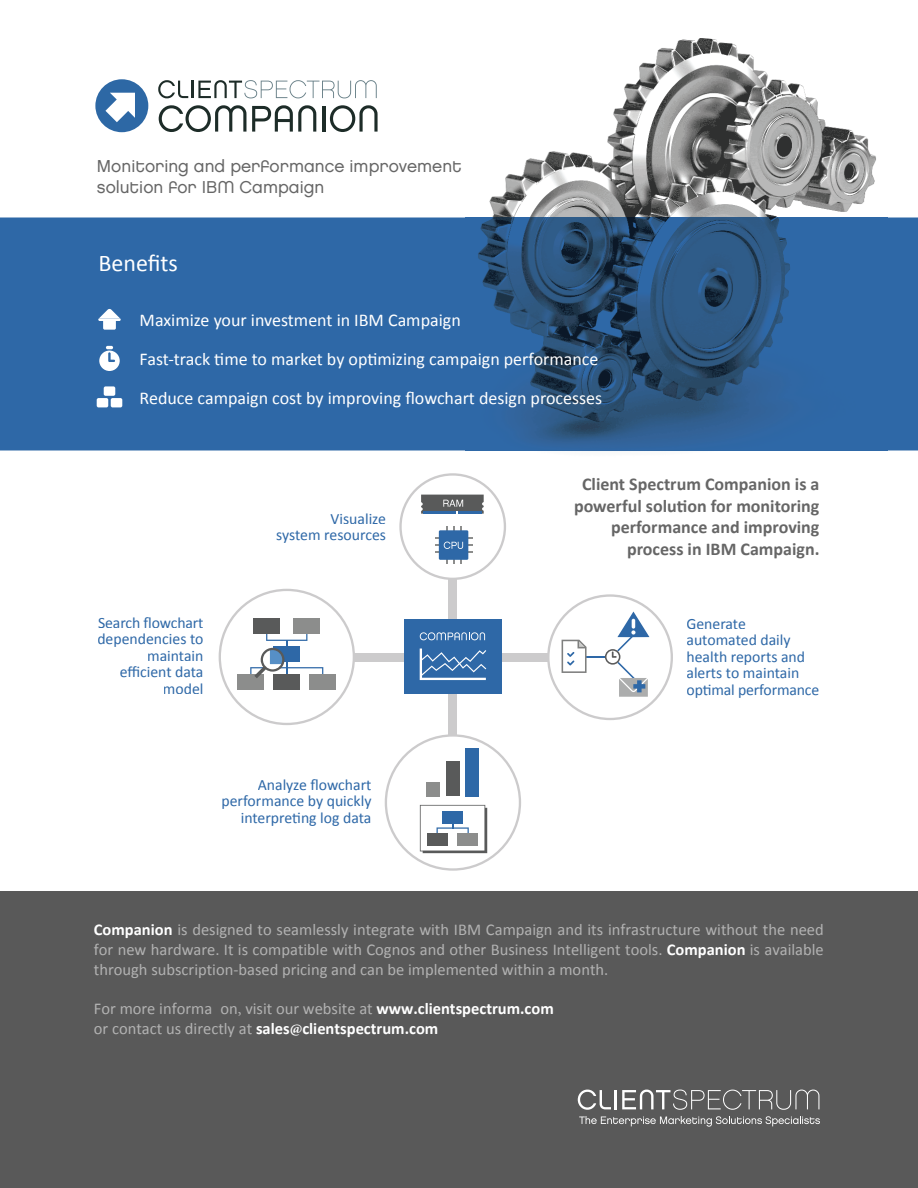
<style>
.page{position:relative;width:918px;height:1188px;background:#fff}
.page>*{position:absolute;margin:0;border:0;box-sizing:border-box;transform-origin:0 0}
.t1{font:24px "Calibri";color:#fff}
.t2{font:18px/39px "Calibri";color:#fff}
.t3{font:700 18px/21.6px "Calibri";color:#666;text-align:right}
.t4{font:17.25px/20.7px "Chalet London Nineteen Eighty";color:#666}
.t5{font:16.5px/19.8px "Calibri";color:#b2b2b2;text-align:justify}
.t6{font:15.75px/16.5px "Calibri";color:#2e68a7;text-align:right}
.s1{font-family:"Chalet London Nineteen Seventy"}
.s2{font-weight:700;color:#fff}
.s3{font-family:"Minion Pro"}
.s4{font-family:"Minion Pro";font-weight:700;color:#fff}
</style>
<div class="page">
<img style="left:466px;top:38px;width:422px;height:180px">
<div style="left:0;top:891px;width:918px;height:297px;background:#595959"></div>
<div style="left:0;top:218px;width:918px;height:233px;background:#2e68a7"></div>
<img style="left:466px;top:218px;width:422px;height:233px">
<svg style="left:578px;top:1090px;width:241px;height:20px"></svg>
<svg style="left:579px;top:1116px;width:241px;height:11px"></svg>
<div style="left:95px;top:79px;width:53px;height:53px;background:#2d68a5;border-radius:50%"></div>
<svg style="left:105px;top:93px;width:30px;height:29px"></svg>
<svg style="left:158px;top:80px;width:219px;height:18px"></svg>
<svg style="left:159px;top:105px;width:87px;height:27px"></svg>
<svg style="left:252px;top:105px;width:64px;height:27px"></svg>
<hr style="left:322px;top:106px;width:3px;height:26px;background:#1d2c28">
<svg style="left:330px;top:105px;width:48px;height:27px"></svg>
<div style="left:99px;top:351px;width:21px;height:20px;background:#fff;border-radius:50%"></div>
<svg style="left:106px;top:346px;width:9px;height:16px"></svg>
<div style="left:97px;top:398px;width:11px;height:9px;background:#fff;border-radius:2px"></div>
<div style="left:111px;top:398px;width:11px;height:9px;background:#fff;border-radius:2px"></div>
<div style="left:104px;top:386px;width:11px;height:10px;background:#fff;border-radius:2px"></div>
<svg style="left:98px;top:309px;width:23px;height:21px"></svg>
<div style="left:354px;top:653px;width:194px;height:8px;background:#cccbcc"></div>
<div style="left:448px;top:579px;width:9px;height:157px;background:#cccbcc"></div>
<div style="left:404px;top:619px;width:97px;height:75px;background:#2e68a7"></div>
<svg style="left:420px;top:632px;width:65px;height:8px"></svg>
<svg style="left:420px;top:649px;width:66px;height:31px"></svg>
<svg style="left:219px;top:589px;width:136px;height:136px"></svg>
<svg style="left:399px;top:473px;width:107px;height:107px"></svg>
<svg style="left:385px;top:734px;width:136px;height:137px"></svg>
<svg style="left:547px;top:594px;width:126px;height:126px"></svg>
<p class="t4" style="left:97px;top:155px;width:366px">Monitoring and performance improvement solution for IB<span class="s1">M</span> Campaign</p>
<h1 class="t1" style="left:98px;top:248px;width:81px">Benefits</h1>
<p class="t2" style="left:140px;top:300px;width:464px">Maximize your investment in IBM Campaign<br>Fast-track time to market by optimizing campaign performance<br>Reduce campaign cost by improving flowchart design processes</p>
<p class="t6" style="left:97px;top:614px;width:108px">Search flowchart dependencies to maintain efficient data model</p>
<p class="t6" style="left:276px;top:510px;width:111px">Visualize<br>system resources</p>
<p class="t6" style="left:222px;top:777px;width:151px">Analyze flowchart performance by quickly interpreting log data</p>
<p class="t3" style="left:574px;top:473px;width:247px">Client Spectrum Companion is a powerful solution for monitoring performance and improving process in IBM Campaign.</p>
<p class="t6" style="left:686px;top:615px;width:134px;text-align:left">Generate automated daily health reports and alerts to maintain optimal performance</p>
<p class="t5" style="left:94px;top:920px;width:731px"><span class="s2">Companion</span> is designed to seamlessly integrate with IBM Campaign and its infrastructure without the need for new hardware. It is compatible with Cognos and other Business Intelligent tools. <span class="s2">Companion</span> is available through subscription-based pricing and can be implemented within a month.</p>
<p class="t5" style="left:94px;top:999px;width:461px">For more informa on<span class="s3">,</span> visit our website at <span class="s2">www.clientspectrum.com </span>or contact us directly at <span class="s2">sales</span><span class="s4">@</span><span class="s2">clientspectrum.com</span></p>
</div>
